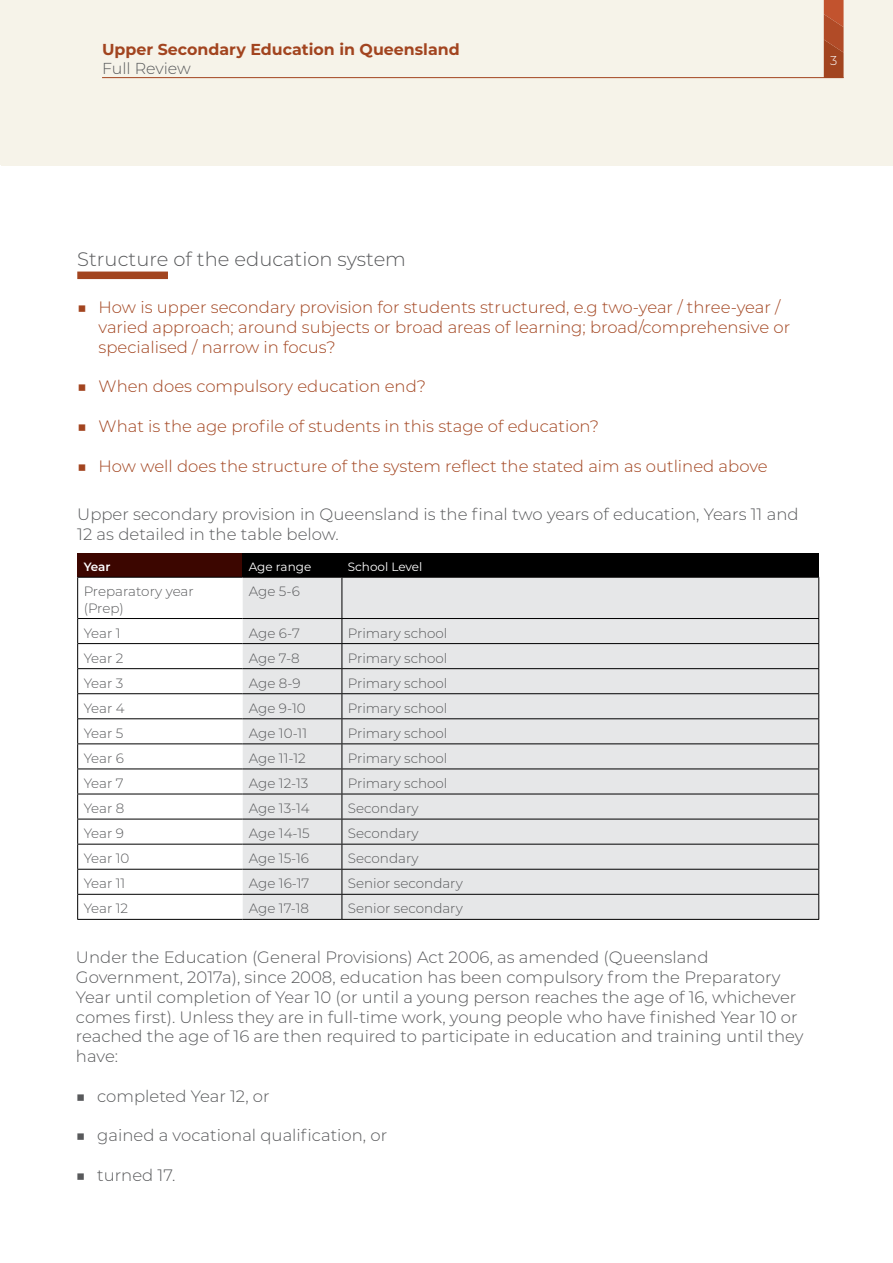
<style>
.page{position:relative;width:893px;height:1263px;background:#fff}
.page>*{position:absolute;margin:0;border:0;box-sizing:border-box;transform-origin:0 0}
.t1{font:300 19.5px "Montserrat";color:#58595b}
.t2{font:300 16.5px/19.8px "Montserrat";color:#58595b}
.t3{font:300 16.5px/19.8px "Montserrat";color:#a2441f}
.t4{font:700 15.9px "Montserrat";color:#a2441f}
.t5{font:300 15.9px "Montserrat";color:#58595b}
.t6{font:300 13.5px/16.2px "Montserrat";color:#58595b}
.t7{font:300 12.9px "Montserrat";color:#fff}
.t8{font:12px "Montserrat";color:#fff}
.t9{font:600 12px "Montserrat";color:#fff}
</style>
<div class="page">
<hr style="left:0;top:0;width:1px;height:164px;background:#f6f3e9">
<div style="left:1px;top:0;width:892px;height:165px;background:#f6f3e9"></div>
<svg style="left:824px;top:0;width:19px;height:77px"></svg>
<hr style="left:102px;top:77px;width:741px;height:1px;background:#a2441f">
<div style="left:77px;top:272px;width:91px;height:7px;background:#a2441f"></div>
<div style="left:78px;top:554px;width:165px;height:23px;background:#3c0600"></div>
<div style="left:243px;top:554px;width:99px;height:23px;background:#000"></div>
<div style="left:342px;top:554px;width:477px;height:23px;background:#000"></div>
<svg style="left:78px;top:578px;width:165px;height:341px"></svg>
<div style="left:243px;top:578px;width:575px;height:341px;background:#e6e7e8"></div>
<hr style="left:77px;top:577px;width:166px;height:1px;background:#000">
<hr style="left:78px;top:618px;width:165px;height:1px;background:#000">
<hr style="left:78px;top:643px;width:165px;height:1px;background:#000">
<hr style="left:78px;top:668px;width:165px;height:1px;background:#000">
<hr style="left:78px;top:693px;width:165px;height:1px;background:#000">
<hr style="left:78px;top:718px;width:165px;height:1px;background:#000">
<hr style="left:77px;top:578px;width:1px;height:40px;background:#000">
<hr style="left:243px;top:577px;width:99px;height:1px;background:#000">
<hr style="left:342px;top:577px;width:477px;height:1px;background:#000">
<hr style="left:342px;top:578px;width:1px;height:40px;background:#000">
<hr style="left:818px;top:578px;width:1px;height:40px;background:#000">
<hr style="left:243px;top:618px;width:99px;height:1px;background:#000">
<hr style="left:342px;top:618px;width:477px;height:1px;background:#000">
<hr style="left:243px;top:643px;width:99px;height:1px;background:#000">
<hr style="left:342px;top:643px;width:477px;height:1px;background:#000">
<hr style="left:243px;top:668px;width:99px;height:1px;background:#000">
<hr style="left:342px;top:668px;width:477px;height:1px;background:#000">
<hr style="left:243px;top:693px;width:99px;height:1px;background:#000">
<hr style="left:342px;top:693px;width:477px;height:1px;background:#000">
<hr style="left:243px;top:718px;width:99px;height:1px;background:#000">
<hr style="left:342px;top:718px;width:477px;height:1px;background:#000">
<hr style="left:77px;top:743px;width:166px;height:1px;background:#000">
<hr style="left:243px;top:743px;width:99px;height:1px;background:#000">
<hr style="left:342px;top:743px;width:477px;height:1px;background:#000">
<hr style="left:77px;top:768px;width:166px;height:1px;background:#000">
<hr style="left:243px;top:768px;width:99px;height:1px;background:#000">
<hr style="left:342px;top:768px;width:477px;height:1px;background:#000">
<hr style="left:77px;top:794px;width:166px;height:1px;background:#000">
<hr style="left:243px;top:794px;width:99px;height:1px;background:#000">
<hr style="left:342px;top:794px;width:477px;height:1px;background:#000">
<hr style="left:77px;top:819px;width:166px;height:1px;background:#000">
<hr style="left:243px;top:819px;width:99px;height:1px;background:#000">
<hr style="left:342px;top:819px;width:477px;height:1px;background:#000">
<hr style="left:77px;top:844px;width:166px;height:1px;background:#000">
<hr style="left:243px;top:844px;width:99px;height:1px;background:#000">
<hr style="left:342px;top:844px;width:477px;height:1px;background:#000">
<hr style="left:77px;top:869px;width:166px;height:1px;background:#000">
<hr style="left:243px;top:869px;width:99px;height:1px;background:#000">
<hr style="left:342px;top:869px;width:477px;height:1px;background:#000">
<hr style="left:77px;top:894px;width:166px;height:1px;background:#000">
<svg style="left:77px;top:618px;width:1px;height:301px"></svg>
<hr style="left:243px;top:894px;width:99px;height:1px;background:#000">
<hr style="left:342px;top:894px;width:477px;height:1px;background:#000">
<svg style="left:342px;top:619px;width:1px;height:300px"></svg>
<svg style="left:818px;top:619px;width:1px;height:300px"></svg>
<hr style="left:77px;top:919px;width:166px;height:1px;background:#000">
<hr style="left:243px;top:919px;width:99px;height:1px;background:#000">
<hr style="left:342px;top:919px;width:477px;height:1px;background:#000">
<p class="t4" style="left:102px;top:37px;width:359px">Upper Secondary Education in Queensland</p>
<p class="t5" style="left:102px;top:57px;width:90px">Full Review</p>
<p class="t7" style="left:830px;top:52px;width:9px">3</p>
<p class="t1" style="left:77px;top:245px;width:330px">Structure of the education system</p>
<p class="t3" style="left:99px;top:297px;width:693px;text-indent:-21px">■ How is upper secondary provision for students structured, e.g two-year / three-year / varied approach; around subjects or broad areas of learning; broad/comprehensive or specialised / narrow in focus?</p>
<p class="t3" style="left:77px;top:376px;width:350px">■ When does compulsory education end?</p>
<p class="t3" style="left:77px;top:416px;width:523px">■ What is the age profile of students in this stage of education?</p>
<p class="t3" style="left:77px;top:455px;width:692px">■ How well does the structure of the system reflect the stated aim as outlined above</p>
<p class="t2" style="left:77px;top:504px;width:723px">Upper secondary provision in Queensland is the final two years of education, Years 11 and<br>12 as detailed in the table below.</p>
<p class="t9" style="left:84px;top:558px;width:28px">Year</p>
<p class="t8" style="left:249px;top:559px;width:64px">Age range</p>
<p class="t8" style="left:348px;top:559px;width:76px">School Level</p>
<p class="t6" style="left:84px;top:583px;width:112px">Preparatory year (Prep)</p>
<p class="t6" style="left:249px;top:583px;width:53px">Age 5-6</p>
<p class="t6" style="left:84px;top:624px;width:38px">Year 1</p>
<p class="t6" style="left:249px;top:624px;width:53px">Age 6-7</p>
<p class="t6" style="left:348px;top:624px;width:101px">Primary school</p>
<p class="t6" style="left:84px;top:649px;width:41px">Year 2</p>
<p class="t6" style="left:249px;top:649px;width:53px">Age 7-8</p>
<p class="t6" style="left:348px;top:649px;width:101px">Primary school</p>
<p class="t6" style="left:84px;top:674px;width:41px">Year 3</p>
<p class="t6" style="left:249px;top:674px;width:53px">Age 8-9</p>
<p class="t6" style="left:348px;top:674px;width:101px">Primary school</p>
<p class="t6" style="left:84px;top:699px;width:42px">Year 4</p>
<p class="t6" style="left:249px;top:699px;width:59px">Age 9-10</p>
<p class="t6" style="left:348px;top:699px;width:101px">Primary school</p>
<p class="t6" style="left:84px;top:724px;width:41px">Year 5</p>
<p class="t6" style="left:249px;top:724px;width:60px">Age 10-11</p>
<p class="t6" style="left:348px;top:724px;width:101px">Primary school</p>
<p class="t6" style="left:84px;top:750px;width:42px">Year 6</p>
<p class="t6" style="left:249px;top:750px;width:59px">Age 11-12</p>
<p class="t6" style="left:348px;top:750px;width:101px">Primary school</p>
<p class="t6" style="left:84px;top:775px;width:41px">Year 7</p>
<p class="t6" style="left:249px;top:775px;width:61px">Age 12-13</p>
<p class="t6" style="left:348px;top:775px;width:101px">Primary school</p>
<p class="t6" style="left:84px;top:800px;width:42px">Year 8</p>
<p class="t6" style="left:249px;top:800px;width:63px">Age 13-14</p>
<p class="t6" style="left:348px;top:800px;width:72px">Secondary</p>
<p class="t6" style="left:84px;top:825px;width:42px">Year 9</p>
<p class="t6" style="left:249px;top:825px;width:63px">Age 14-15</p>
<p class="t6" style="left:348px;top:825px;width:72px">Secondary</p>
<p class="t6" style="left:84px;top:850px;width:47px">Year 10</p>
<p class="t6" style="left:249px;top:850px;width:62px">Age 15-16</p>
<p class="t6" style="left:348px;top:850px;width:72px">Secondary</p>
<p class="t6" style="left:84px;top:875px;width:43px">Year 11</p>
<p class="t6" style="left:249px;top:875px;width:62px">Age 16-17</p>
<p class="t6" style="left:348px;top:875px;width:117px">Senior secondary</p>
<p class="t6" style="left:84px;top:900px;width:46px">Year 12</p>
<p class="t6" style="left:249px;top:900px;width:62px">Age 17-18</p>
<p class="t6" style="left:348px;top:900px;width:117px">Senior secondary</p>
<p class="t2" style="left:76px;top:947px;width:729px">Under the Education (General Provisions) Act 2006, as amended (Queensland Government, 2017a), since 2008, education has been compulsory from the Preparatory Year until completion of Year 10 (or until a young person reaches the age of 16, whichever comes first). Unless they are in full-time work, young people who have finished Year 10 or reached the age of 16 are then required to participate in education and training until they have:</p>
<p class="t2" style="left:76px;top:1085px;width:195px">■ completed Year 12, or</p>
<p class="t2" style="left:76px;top:1125px;width:313px">■ gained a vocational qualification, or</p>
<p class="t2" style="left:76px;top:1165px;width:101px">■ turned 17.</p>
</div>
